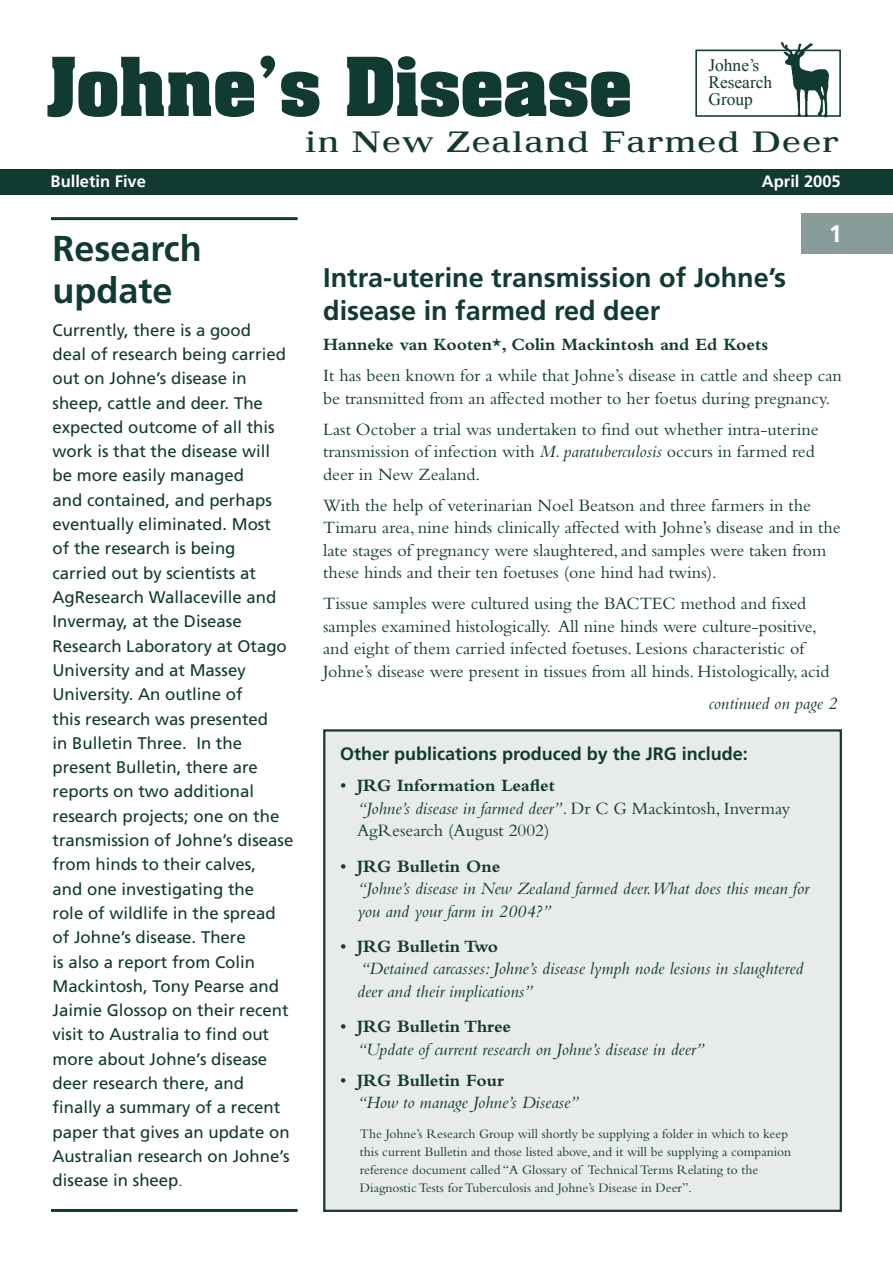
<style>
.page{position:relative;width:893px;height:1263px;background:#fff}
.page>*{position:absolute;margin:0;border:0;box-sizing:border-box;transform-origin:0 0}
.headings{font:700 36px/42px "Frutiger";color:#113a32}
.headings-2{font:700 27px/33px "Frutiger";color:#113a32}
.t1{font:27px "Maximus";color:#113a32}
.subheads{font:700 24px "Frutiger";color:#fff}
.body_text{font:18px/22.5px "Bembo";color:#113a32}
.body_indent{font:italic 18px/22.5px "Bembo";color:#113a32}
.body_indent-2{font:18px/22.5px "Bembo";color:#113a32}
.body_text-2{font:700 18px "Bembo";color:#113a32}
.body_text-3{font:700 18px "Frutiger";color:#113a32}
.body_text-4{font:italic 18px "Bembo";color:#113a32}
.t2{font:17.4px/17.4px "Times New Roman";color:#113a32}
.t3{font:16.8px/24.3px "Frutiger";color:#113a32}
.t4{font:700 16.5px "Frutiger";color:#fff}
.body_text-5{font:13.5px/18px "Bembo";color:#113a32}
.s1{font-family:"Bembo"}
.s2{font-style:italic}
.s3{font-weight:700}
.s4{font-style:normal}
.s5{font-weight:700;font-style:normal}
</style>
<div class="page">
<svg style="left:47px;top:57px;width:207px;height:60px"></svg>
<svg style="left:261px;top:56px;width:14px;height:22px"></svg>
<svg style="left:281px;top:72px;width:38px;height:45px"></svg>
<svg style="left:347px;top:56px;width:283px;height:61px"></svg>
<div style="left:695px;top:50px;width:146px;height:67px;border:2px solid #113a32"></div>
<img style="left:778px;top:42px;width:57px;height:76px">
<div style="left:0;top:169px;width:893px;height:26px;background:#113a32"></div>
<div style="left:324px;top:730px;width:517px;height:481px;background:#e7ebea"></div>
<div style="left:323px;top:729px;width:519px;height:483px;border:2px solid #113a32"></div>
<hr style="left:51px;top:217px;width:247px;height:3px;background:#113a32">
<hr style="left:51px;top:1209px;width:247px;height:3px;background:#113a32">
<div style="left:801px;top:213px;width:92px;height:41px;background:#889d99"></div>
<p class="t2" style="left:708px;top:56px;width:65px">Johne’s<br>Research<br>Group</p>
<p class="t1" style="left:304px;top:121px;width:537px">in New Zealand Farmed Deer</p>
<p class="t4" style="left:51px;top:172px;width:97px">Bulletin Five</p>
<p class="t4" style="left:762px;top:172px;width:80px">April 2005</p>
<p class="headings" style="left:53px;top:227px;width:151px">Research update</p>
<p class="t3" style="left:53px;top:317px;width:242px">Currently, there is a good<br>deal of research being carried out on Johne’s disease in sheep, cattle and deer. The expected outcome of all this work is that the disease will be more easily managed<br>and contained, and perhaps eventually eliminated. Most<br>of the research is being carried out by scientists at<br>AgResearch Wallaceville and<br>Invermay, at the Disease<br>Research Laboratory at Otago<br>University and at Massey<br>University. An outline of<br>this research was presented<br>in Bulletin Three. In the present Bulletin, there are reports on two additional research projects; one on the transmission of Johne’s disease from hinds to their calves,<br>and one investigating the<br>role of wildlife in the spread of Johne’s disease. There<br>is also a report from Colin<br>Mackintosh, Tony Pearse and<br>Jaimie Glossop on their recent visit to Australia to find out more about Johne’s disease deer research there, and finally a summary of a recent paper that gives an update on<br>Australian research on Johne’s disease in sheep<span class="s1">.</span></p>
<p class="headings-2" style="left:323px;top:261px;width:465px">Intra-uterine transmission of Johne’s disease in farmed red deer</p>
<p class="subheads" style="left:829px;top:219px;width:15px">1</p>
<p class="body_text-2" style="left:323px;top:334px;width:446px">Hanneke van Kooten*, Colin Mackintosh and Ed Koets</p>
<p class="body_text" style="left:323px;top:364px;width:520px">It has been known for a while that Johne’s disease in cattle and sheep can be transmitted from an affected mother to her foetus during pregnancy.</p>
<p class="body_text" style="left:323px;top:417px;width:497px">Last October a trial was undertaken to find out whether intra-uterine transmission of infection with <span class="s2">M. paratuberculosis</span> occurs in farmed red deer in New Zealand.</p>
<p class="body_text" style="left:323px;top:493px;width:519px">With the help of veterinarian Noel Beatson and three farmers in the Timaru area, nine hinds clinically affected with Johne’s disease and in the late stages of pregnancy were slaughtered, and samples were taken from these hinds and their ten foetuses (one hind had twins).</p>
<p class="body_text" style="left:323px;top:592px;width:508px">Tissue samples were cultured using the BACTEC method and fixed samples examined histologically. All nine hinds were culture-positive, and eight of them carried infected foetuses. Lesions characteristic of Johne’s disease were present in tissues from all hinds. Histologically, acid</p>
<p class="body_text-4" style="left:709px;top:693px;width:130px">continued on page 2</p>
<p class="body_text-3" style="left:340px;top:743px;width:409px">Other publications produced by the JRG include:</p>
<p class="body_indent-2" style="left:357px;top:774px;width:435px;text-indent:-17px">• <span class="s3">JRG Information Leaflet<br></span><span class="s2">“Johne’s disease in farmed deer”.</span> Dr C G Mackintosh, Invermay<br>AgResearch (August 2002)</p>
<p class="body_indent" style="left:357px;top:854px;width:453px;text-indent:-17px"><span class="s4">•</span> <span class="s5">JRG Bulletin One<br></span>“Johne’s disease in New Zealand farmed deer. What does this mean for you and your farm in 2004?”</p>
<p class="body_indent" style="left:357px;top:935px;width:448px;text-indent:-17px"><span class="s4">•</span> <span class="s5">JRG Bulletin Two<br></span>“Detained carcasses: Johne’s disease lymph node lesions in slaughtered deer and their implications”</p>
<p class="body_indent" style="left:357px;top:1015px;width:349px;text-indent:-17px"><span class="s4">•</span> <span class="s5">JRG Bulletin Three<br></span>“Update of current research on Johne’s disease in deer”</p>
<p class="body_indent" style="left:357px;top:1068px;width:224px;text-indent:-17px"><span class="s4">•</span> <span class="s5">JRG Bulletin Four<br></span>“How to manage Johne’s Disease”</p>
<p class="body_text-5" style="left:360px;top:1124px;width:433px">The Johne’s Research Group will shortly be supplying a folder in which to keep this current Bulletin and those listed above, and it will be supplying a companion reference document called “A Glossary of Technical Terms Relating to the Diagnostic Tests for Tuberculosis and Johne’s Disease in Deer”.</p>
</div>
